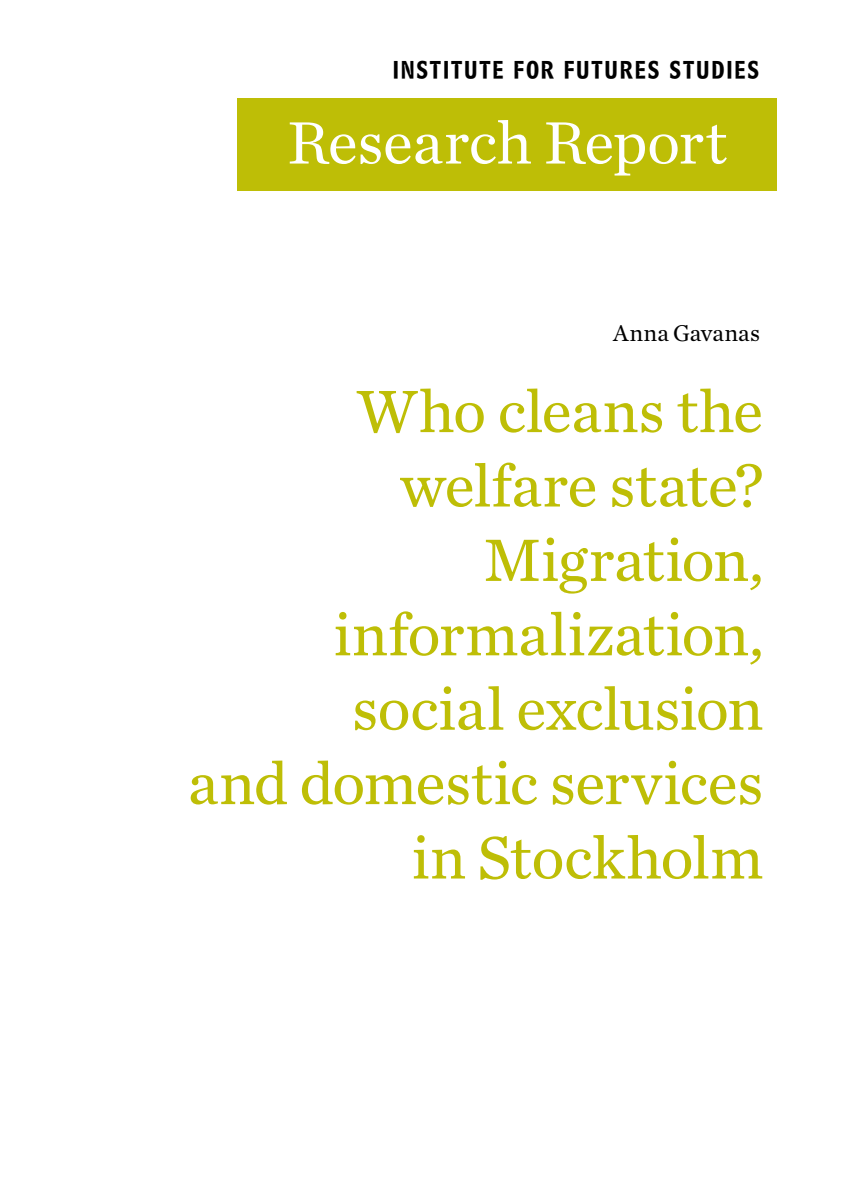
<style>
.page{position:relative;width:842px;height:1180px;background:#fff}
.page>*{position:absolute;margin:0;border:0;box-sizing:border-box;transform-origin:0 0}
.rubriktext{font:62.48px "Chronicle Text G2";letter-spacing:-.01em;color:#bebe06}
.rubriktext-2{font:62.48px "Chronicle Text G1";letter-spacing:-.01em;color:#fff}
.tabelltext{font:23.8px "Chronicle Text G1";color:#000}
.t1{font:20.82px "Bell Centennial Bold Listing";letter-spacing:.095em;color:#000;scale:.88 1}
</style>
<div class="page">
<div style="left:237px;top:98px;width:539px;height:93px;background:#bebe06"></div>
<p class="t1" style="left:392px;top:55px;width:418px">INSTITUTE FOR FUTURES STUDIES</p>
<p class="rubriktext-2" style="left:287px;top:95px;width:442px">Research Report</p>
<p class="tabelltext" style="left:613px;top:315px;width:148px">Anna Gavanas</p>
<p class="rubriktext" style="left:357px;top:364px;width:408px">Who cleans the</p>
<p class="rubriktext" style="left:400px;top:438px;width:365px">welfare state?</p>
<p class="rubriktext" style="left:483px;top:513px;width:281px">Migration,</p>
<p class="rubriktext" style="left:333px;top:587px;width:432px">informalization,</p>
<p class="rubriktext" style="left:352px;top:661px;width:413px">social exclusion</p>
<p class="rubriktext" style="left:188px;top:736px;width:577px">and domestic services</p>
<p class="rubriktext" style="left:411px;top:810px;width:353px">in Stockholm</p>
</div>
